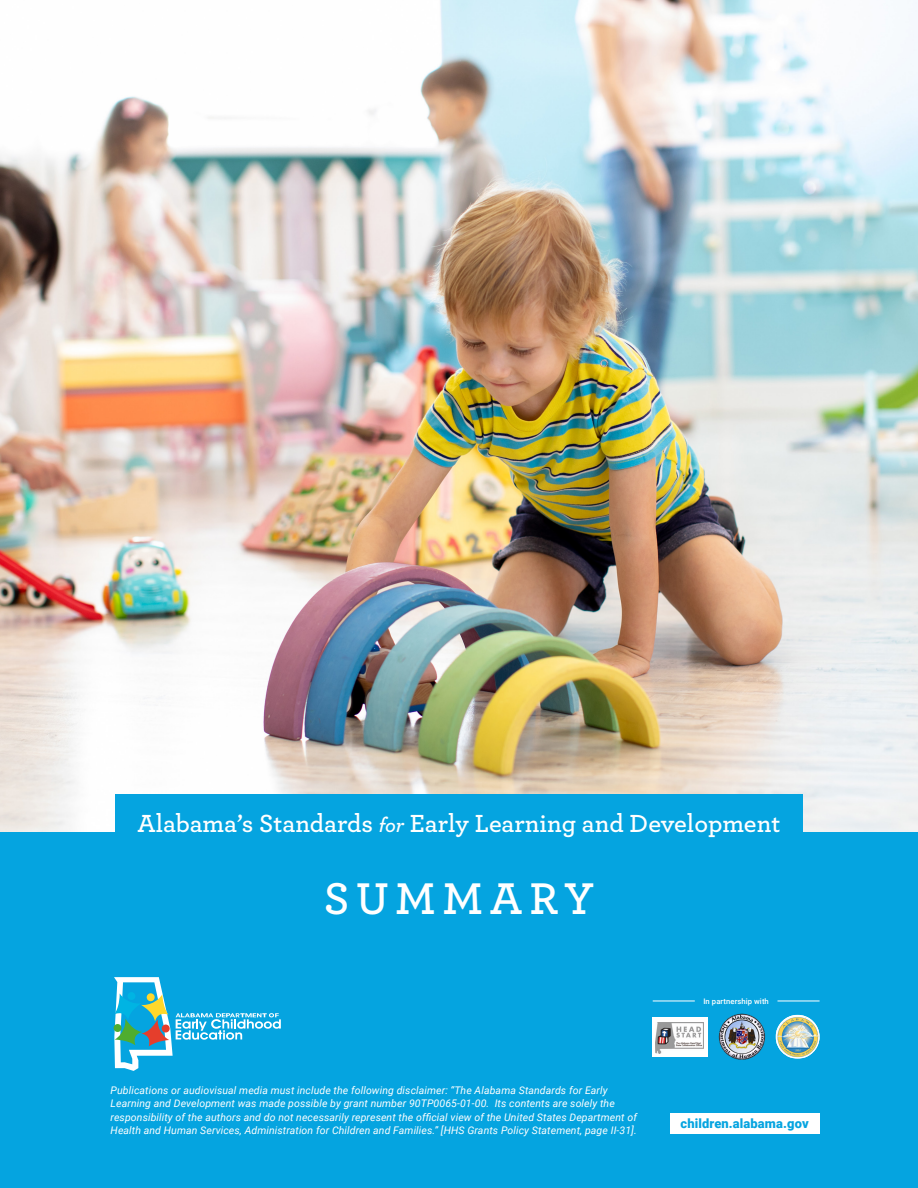
<style>
.page{position:relative;width:918px;height:1188px;background:#fff}
.page>*{position:absolute;margin:0;border:0;box-sizing:border-box;transform-origin:0 0}
.t1{font:600 46.65px "Archer";letter-spacing:.14em;color:#fff}
.t2{font:600 25.95px "Archer";color:#fff}
.t3{font:900 12.9px "Roboto";letter-spacing:.01em;color:#05a4e0}
.Credit{font:italic 10.5px/13.5px "Roboto";letter-spacing:.01em;color:#fff}
.Credit-2{font:500 7.65px "Roboto";letter-spacing:.01em;color:#fff}
.s1{font-style:italic;font-size:21px}
</style>
<div class="page">
<img style="left:0;top:0;width:918px;height:832px">
<div style="left:115px;top:794px;width:688px;height:66px;background:#05a4e0"></div>
<div style="left:0;top:832px;width:918px;height:356px;background:#05a4e0"></div>
<svg style="left:114px;top:977px;width:167px;height:94px"></svg>
<div style="left:652px;top:1017px;width:56px;height:39px;background:#fff"></div>
<img style="left:656px;top:1022px;width:48px;height:32px">
<img style="left:718px;top:1013px;width:48px;height:47px">
<img style="left:776px;top:1015px;width:44px;height:43px">
<hr style="left:653px;top:1001px;width:42px;height:1px;background:#fff">
<hr style="left:778px;top:1001px;width:42px;height:1px;background:#fff">
<div style="left:670px;top:1114px;width:150px;height:20px;background:#fff"></div>
<h1 class="t2" style="left:138px;top:804px;width:644px">Alabama’s Standards <span class="s1">for</span> Early Learning and Development</h1>
<h1 class="t1" style="left:324px;top:864px;width:272px">SUMMARY</h1>
<p class="Credit" style="left:111px;top:1083px;width:528px">Publications or audiovisual media must include the following disclaimer: “The Alabama Standards for Early Learning and Development was made possible by grant number 90TP0065-01-00. Its contents are solely the responsibility of the authors and do not necessarily represent the official view of the United States Department of Health and Human Services, Administration for Children and Families.” [HHS Grants Policy Statement, page II-31].</p>
<p class="Credit-2" style="left:703px;top:996px;width:67px">In partnership with</p>
<h4 class="t3" style="left:681px;top:1114px;width:130px">children.alabama.gov</h4>
</div>
